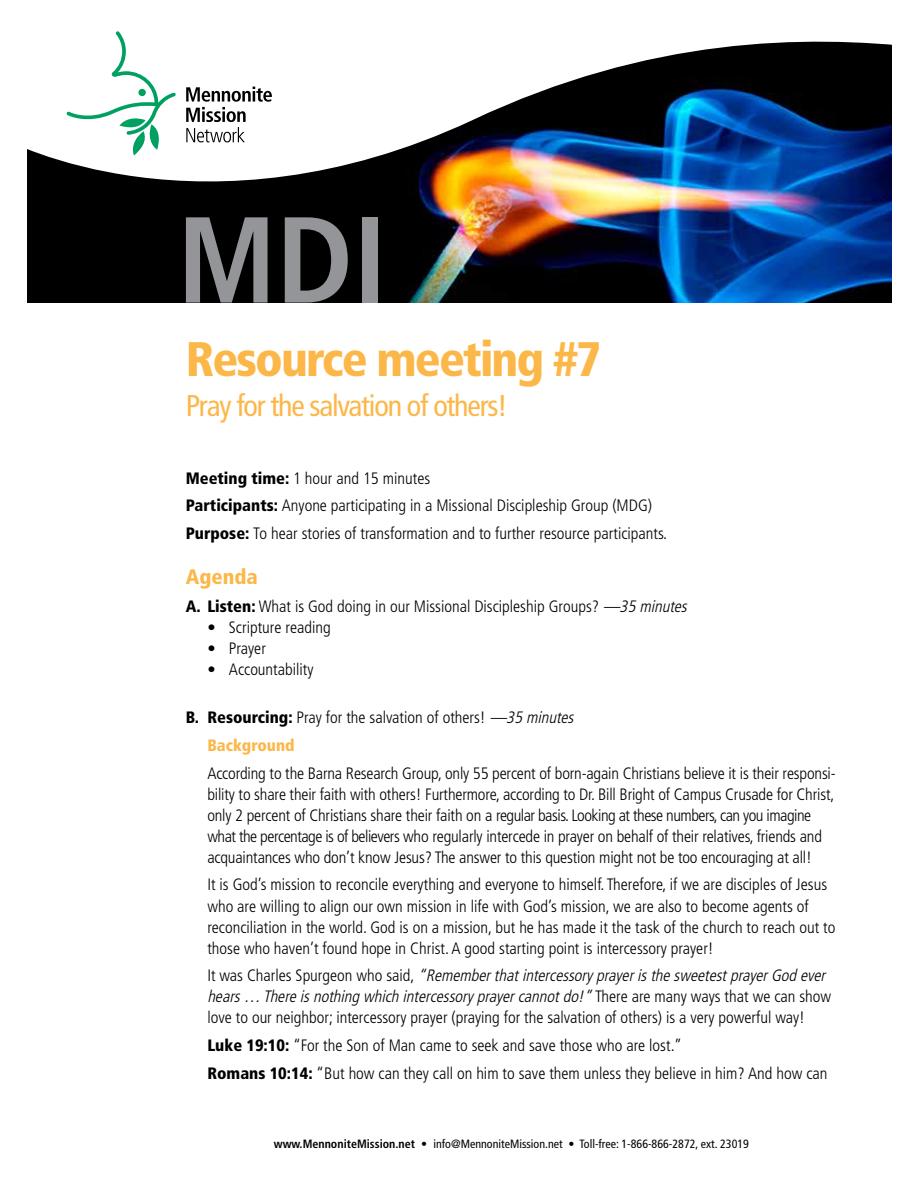
<style>
.page{position:relative;width:918px;height:1188px;background:#fff}
.page>*{position:absolute;margin:0;border:0;box-sizing:border-box;transform-origin:0 0}
.t1{font:700 condensed 122.1px "Frutiger";color:#939598}
.t2{font:900 condensed 48.45px "Frutiger";letter-spacing:-.04em;color:#fcb749}
.t3{font:condensed 30px "Frutiger";letter-spacing:-.04em;color:#fcb749}
.t4{font:900 condensed 21px "Frutiger";color:#fcb749}
.t5{font:300 condensed 16.5px/21px "Frutiger";color:#000}
.t6{font:condensed 12px "Frutiger";color:#000}
.s1{font-weight:900}
.s2{font-style:italic}
.s3{font-weight:900;color:#fcb749}
.s4{font-weight:700}
</style>
<div class="page">
<img style="left:27px;top:245px;width:864px;height:57px">
<img style="left:27px;top:41px;width:865px;height:204px">
<svg style="left:67px;top:31px;width:109px;height:125px"></svg>
<svg style="left:186px;top:87px;width:86px;height:55px"></svg>
<h1 class="t1" style="left:177px;top:188px;width:212px">MDI</h1>
<h2 class="t2" style="left:186px;top:330px;width:417px">Resource meeting #7</h2>
<h3 class="t3" style="left:186px;top:388px;width:324px">Pray for the salvation of others!</h3>
<p class="t5" style="left:186px;top:464px;width:483px;line-height:27.8px"><span class="s1">Meeting time:</span> 1 hour and 15 minutes<br><span class="s1">Participants:</span> Anyone participating in a Missional Discipleship Group (MDG)<br><span class="s1">Purpose:</span> To hear stories of transformation and to further resource participants.</p>
<p class="t4" style="left:186px;top:565px;width:73px">Agenda</p>
<p class="t5" style="left:186px;top:596px;width:507px"><span class="s1">A. Listen:</span> What is God doing in our Missional Discipleship Groups? <span class="s2">—35 minutes</span></p>
<p class="t5" style="left:207px;top:617px;width:125px">• Scripture reading</p>
<p class="t5" style="left:207px;top:638px;width:60px">• Prayer</p>
<p class="t5" style="left:207px;top:659px;width:108px">• Accountability</p>
<p class="t5" style="left:207px;top:704px;width:372px;line-height:27.8px;text-indent:-22px"><span class="s1">B. Resourcing:</span> Pray for the salvation of others! <span class="s2">—35 minutes<br></span><span class="s3">Background</span></p>
<p class="t5" style="left:207px;top:763px;width:630px">According to the Barna Research Group, only 55 percent of born-again Christians believe it is their responsi&shy;bility to share their faith with others! Furthermore, according to Dr. Bill Bright of Campus Crusade for Christ, only 2 percent of Christians share their faith on a regular basis. Looking at these numbers, can you imagine what the percentage is of believers who regularly intercede in prayer on behalf of their relatives, friends and acquaintances who don’t know Jesus? The answer to this question might not be too encouraging at all!</p>
<p class="t5" style="left:207px;top:875px;width:630px">It is God’s mission to reconcile everything and everyone to himself. Therefore, if we are disciples of Jesus who are willing to align our own mission in life with God’s mission, we are also to become agents of reconciliation in the world. God is on a mission, but he has made it the task of the church to reach out to those who haven’t found hope in Christ. A good starting point is intercessory prayer!</p>
<p class="t5" style="left:207px;top:965px;width:625px;text-align:justify">I t w a s C h a r l e s S p u r g e o n w h o s a i d , <span class="s2">“RememberthatintercessoryprayeristhesweetestprayerGod ever hears… Thereisnothing which intercessoryprayercannotdo!”</span>T h e r e a r e m a n y w a y s t h a t w e c a n s h o w love to our neighbor; intercessory prayer (praying for the salvation of others) is a very powerful way!</p>
<p class="t5" style="left:207px;top:1032px;width:622px;line-height:27.8px"><span class="s1">Luke 19:10:</span> “For the Son of Man came to seek and save those who are lost.”<br><span class="s1">Romans 10:14:</span> “But how can they call on him to save them unless they believe in him? And how can</p>
<p class="t6" style="left:274px;top:1136px;width:477px"><span class="s4">www.MennoniteMission.net •</span> info@MennoniteMission.net • Toll-free: 1-866-866-2872, ext. 23019</p>
</div>
